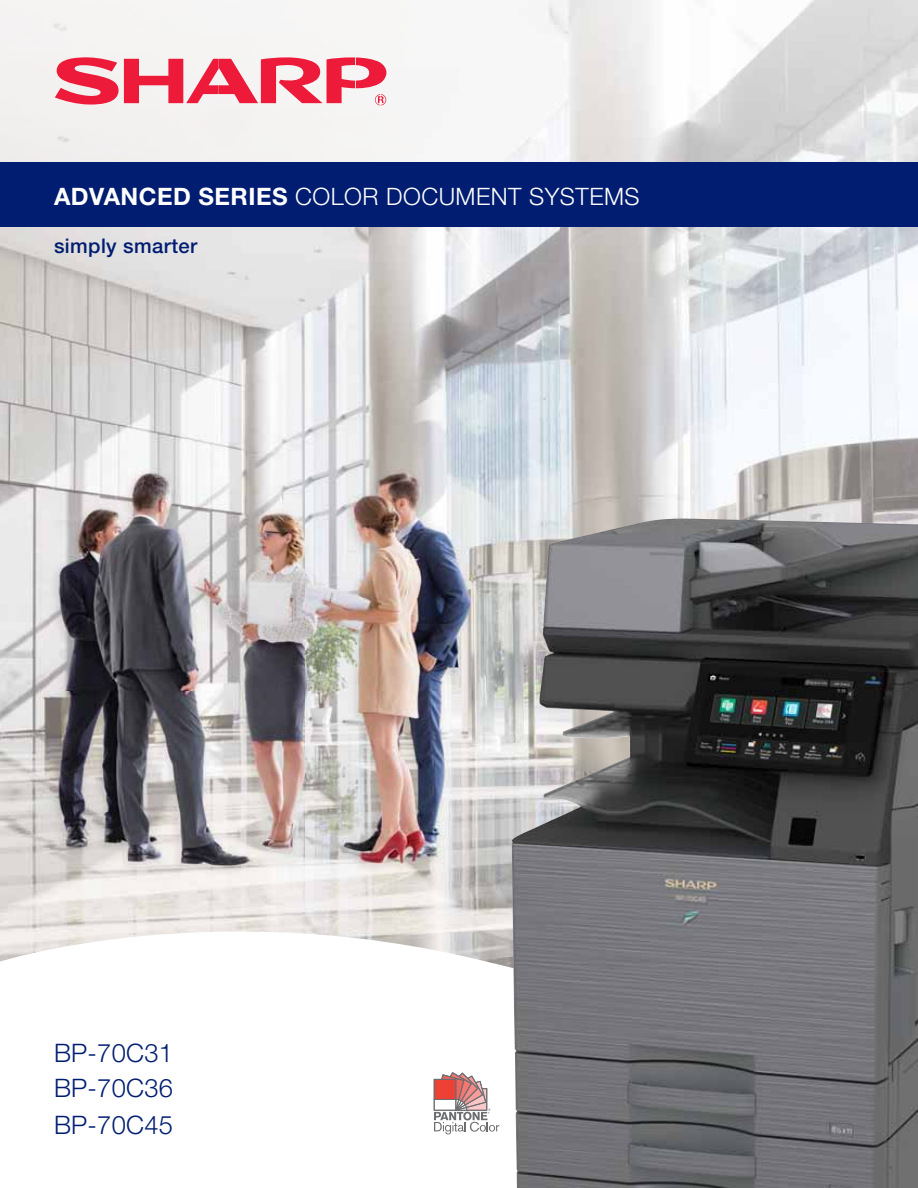
<style>
.page{position:relative;width:918px;height:1188px;background:#fff}
.page>*{position:absolute;margin:0;border:0;box-sizing:border-box;transform-origin:0 0}
.t1{font:300 25.5px/34.5px "Helvetica Neue LT Std";letter-spacing:.01em;color:#001d71}
.t2{font:300 24px "Helvetica Neue LT Std";letter-spacing:.02em;color:#fff}
.t3{font:500 20.25px "Helvetica Neue LT Std";letter-spacing:.02em;color:#001d71}
.s1{font-weight:700}
</style>
<div class="page">
<img style="left:0;top:227px;width:51px;height:667px">
<img style="left:51px;top:227px;width:867px;height:667px">
<svg style="left:55px;top:57px;width:331px;height:48px"></svg>
<div style="left:0;top:162px;width:918px;height:65px;background:#001d71"></div>
<svg style="left:0;top:894px;width:512px;height:241px"></svg>
<img style="left:512px;top:519px;width:406px;height:669px">
<svg style="left:433px;top:1072px;width:66px;height:62px"></svg>
<p class="t2" style="left:54px;top:188px;width:587px"><span class="s1">ADVANCED SERIES</span> COLOR DOCUMENT SYSTEMS</p>
<p class="t3" style="left:54px;top:239px;width:145px">simply smarter</p>
<p class="t1" style="left:54px;top:1039px;width:120px">BP-70C31<br>BP-70C36</p>
<p class="t1" style="left:54px;top:1111px;width:120px">BP-70C45</p>
</div>
